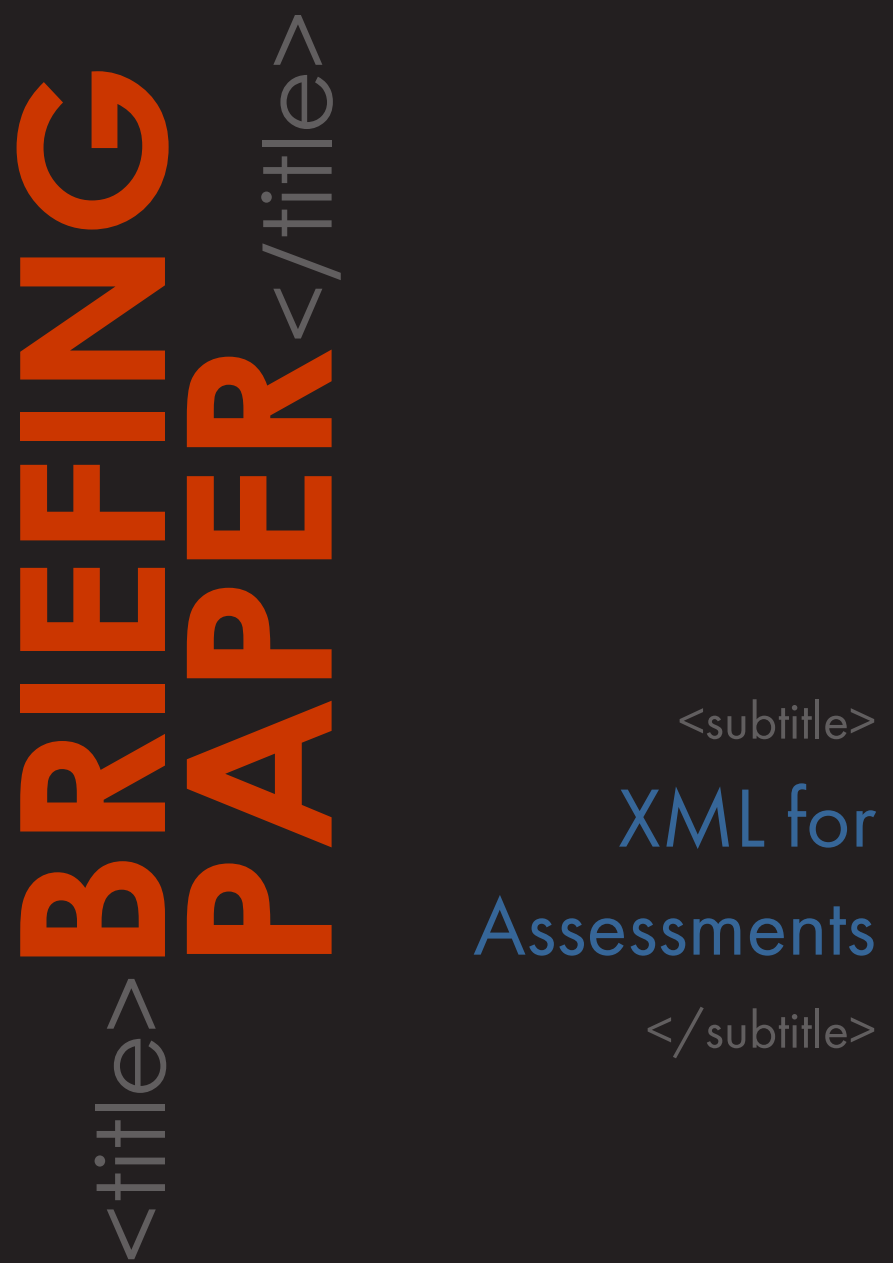
<style>
.page{position:relative;width:893px;height:1263px;background:#231f20}
.page>*{position:absolute;margin:0;border:0;box-sizing:border-box;transform-origin:0 0}
.Main_Heading{font:700 201.6px "Century Gothic";color:#cb3600;scale:1.05 1}
.Main_Heading-2{font:93.9px "Century Gothic";color:#615e5f;scale:1.05 1}
.Main_Heading-3{font:85.5px/108px "Futura PT";color:#366698;text-align:right}
.Main_Heading-4{font:54px "Futura PT";color:#615e5f}
.s1{font-weight:400;font-size:93.9px;color:#615e5f}
.s2{font-weight:700;font-size:201.6px;color:#cb3600}
</style>
<div class="page">
<p class="Main_Heading" style="left:-61px;top:1264px;width:1146px;rotate:-90deg"><span class="s1">&lt;title&gt;</span>BRIEFING</p>
<p class="Main_Heading-2" style="left:232px;top:971px;width:917px;rotate:-90deg"><span class="s2">PAPER</span>&lt;/title&gt;</p>
<p class="Main_Heading-4" style="left:678px;top:689px;width:200px">&lt;subtitle&gt;</p>
<p class="Main_Heading-3" style="left:473px;top:764px;width:404px">XML for<br>Assessments</p>
<p class="Main_Heading-4" style="left:646px;top:998px;width:232px">&lt;/subtitle&gt;</p>
</div>
